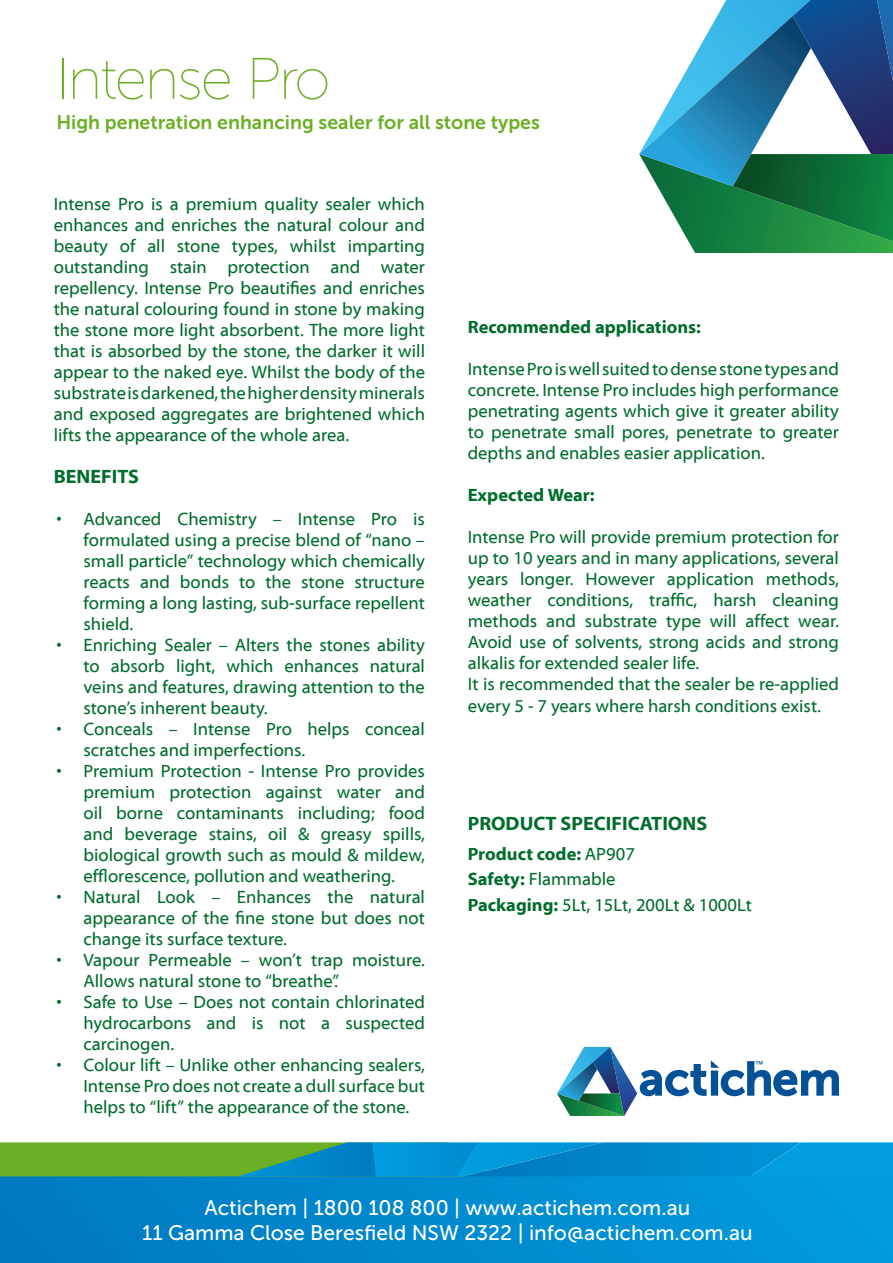
<style>
.page{position:relative;width:893px;height:1263px;background:#fff}
.page>*{position:absolute;margin:0;border:0;box-sizing:border-box;transform-origin:0 0}
.t1{font:300 58.5px "Museo Sans Display";letter-spacing:-.005em;color:#6baf24}
.t2{font:21px "Museo Sans 500";color:#fff}
.t3{font:19.5px "Museo Sans 700";color:#6baf24}
.t4{font:700 19.5px "Myriad Web Pro";color:#006d2c}
.t5{font:18px/21px "Myriad Web Pro";color:#006d2c;text-align:justify}
.t6{font:700 18px "Myriad Web Pro";color:#006d2c}
.s1{font-weight:400}
.s2{font-weight:700}
</style>
<div class="page">
<div style="left:0;top:1176px;width:893px;height:87px;background:linear-gradient(to right,#0079c0,#019bde)"></div>
<svg style="left:639px;top:0;width:254px;height:253px"></svg>
<svg style="left:557px;top:1047px;width:282px;height:69px"></svg>
<svg style="left:0;top:1142px;width:893px;height:34px;background:#269a9b"></svg>
<p class="t1" style="left:56px;top:48px;width:275px">Intense Pro</p>
<p class="t3" style="left:56px;top:111px;width:485px">High penetration enhancing sealer for all stone types</p>
<p class="t5" style="left:54px;top:194px;width:373px">Intense Pro is a premium quality sealer which enhances and enriches the natural colour and beauty of all stone types, whilst imparting outstanding stain protection and water repellency. Intense Pro beautifies and enriches the natural colouring found in stone by making the stone more light absorbent. The more light that is absorbed by the stone, the darker it will appear to the naked eye. Whilst the body of the substrate is darkened, the higher density minerals and exposed aggregates are brightened which lifts the appearance of the whole area.</p>
<p class="t4" style="left:54px;top:466px;width:87px">BENEFITS</p>
<p class="t5" style="left:84px;top:509px;width:343px;text-indent:-27px">• Advanced Chemistry – Intense Pro is formulated using a precise blend of “nano – small particle” technology which chemically reacts and bonds to the stone structure forming a long lasting, sub-surface repellent shield.</p>
<p class="t5" style="left:84px;top:635px;width:343px;text-indent:-27px">• Enriching Sealer – Alters the stones ability to absorb light, which enhances natural veins and features, drawing attention to the stone’s inherent beauty.</p>
<p class="t5" style="left:84px;top:719px;width:343px;text-indent:-27px">• Conceals – Intense Pro helps conceal scratches and imperfections.</p>
<p class="t5" style="left:84px;top:761px;width:343px;text-indent:-27px">• Premium Protection - Intense Pro provides premium protection against water and oil borne contaminants including; food and beverage stains, oil &amp; greasy spills, biological growth such as mould &amp; mildew, efflorescence, pollution and weathering.</p>
<p class="t5" style="left:84px;top:887px;width:343px;text-indent:-27px">• Natural Look – Enhances the natural appearance of the fine stone but does not change its surface texture.</p>
<p class="t5" style="left:84px;top:950px;width:343px;text-indent:-27px">• Vapour Permeable – won’t trap moisture.<br>Allows natural stone to “breathe”.</p>
<p class="t5" style="left:84px;top:992px;width:343px;text-indent:-27px">• Safe to Use – Does not contain chlorinated hydrocarbons and is not a suspected carcinogen.</p>
<p class="t5" style="left:84px;top:1055px;width:343px;text-indent:-27px">• Colour lift – Unlike other enhancing sealers, Intense Pro does not create a dull surface but helps to “lift” the appearance of the stone.</p>
<p class="t6" style="left:468px;top:317px;width:235px">Recommended applications:</p>
<p class="t5" style="left:468px;top:359px;width:373px">Intense Pro is well suited to dense stone types and concrete. Intense Pro includes high performance penetrating agents which give it greater ability to penetrate small pores, penetrate to greater depths and enables easier application.</p>
<p class="t6" style="left:468px;top:485px;width:128px">Expected Wear:</p>
<p class="t5" style="left:468px;top:527px;width:373px">Intense Pro will provide premium protection for up to 10 years and in many applications, several years longer. However application methods, weather conditions, traffic, harsh cleaning methods and substrate type will affect wear.<br>Avoid use of solvents, strong acids and strong alkalis for extended sealer life.</p>
<p class="t5" style="left:468px;top:674px;width:373px;line-height:21.6px">It is recommended that the sealer be re-applied every 5 - 7 years where harsh conditions exist.</p>
<p class="t4" style="left:468px;top:812px;width:241px">PRODUCT SPECIFICATIONS</p>
<p class="t6" style="left:468px;top:844px;width:169px">Product code: <span class="s1">AP907</span></p>
<p class="t5" style="left:468px;top:869px;width:149px"><span class="s2">Safety:</span> Flammable</p>
<p class="t5" style="left:468px;top:894px;width:286px"><span class="s2">Packaging:</span> 5Lt, 15Lt, 200Lt &amp; 1000Lt</p>
<p class="t2" style="left:204px;top:1196px;width:487px">Actichem | 1800 108 800 | www.actichem.com.au</p>
<p class="t2" style="left:142px;top:1221px;width:612px">11 Gamma Close Beresfield NSW 2322 | info@actichem.com.au</p>
</div>
